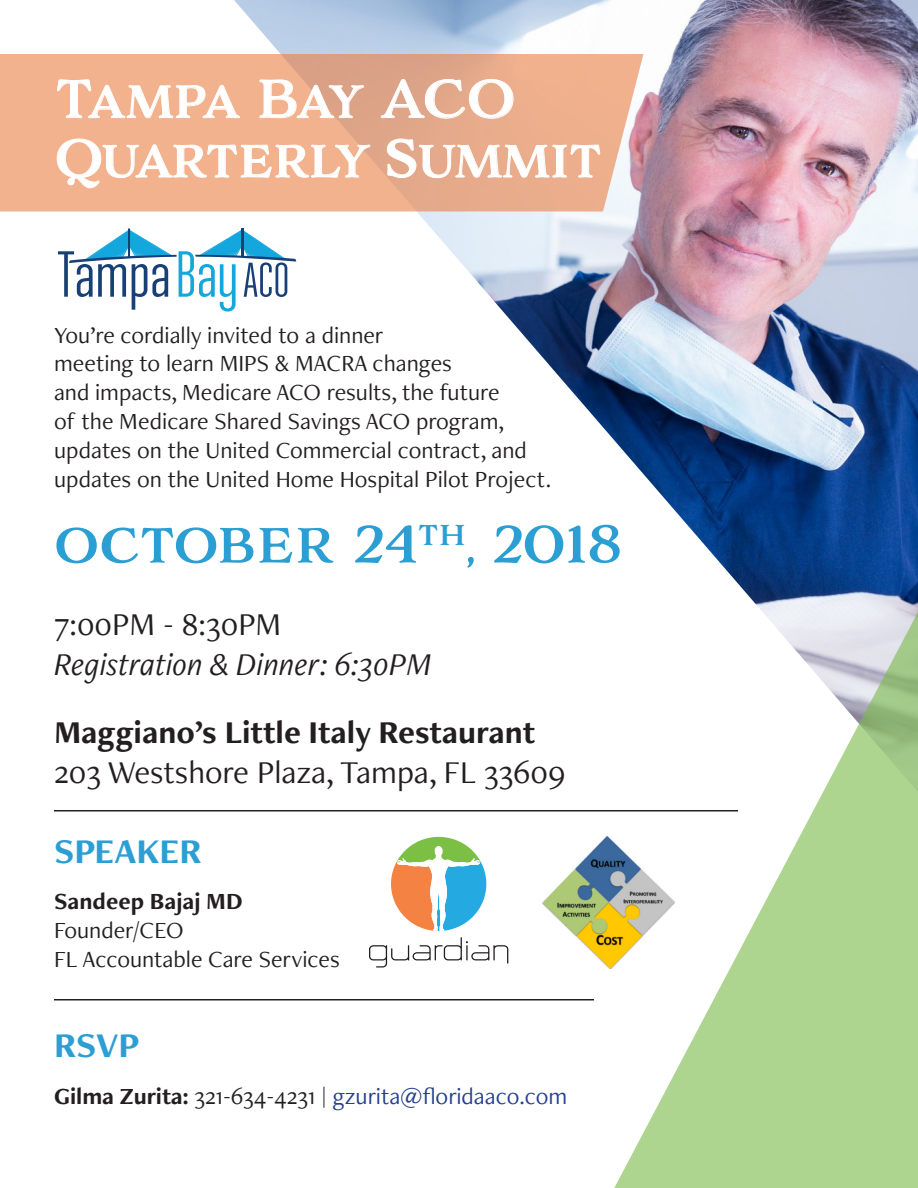
<style>
.page{position:relative;width:918px;height:1188px;background:#fff}
.page>*{position:absolute;margin:0;border:0;box-sizing:border-box;transform-origin:0 0}
.t1{font:54px "Adorn S Serif";color:#2b9fd4}
.t2{font:49.5px/59.4px "Adorn S Serif";letter-spacing:-.04em;color:#fff}
.t3{font:700 36px "Freight Neo Pro";color:#2b9fd4}
.t4{font:33px "Freight Neo Pro";color:#231f20}
.t5{font:700 33px "Freight Neo Pro";color:#231f20}
.t6{font:italic 33px "Freight Neo Pro";color:#231f20}
.t7{font:24px/28.8px "Freight Neo Pro";color:#231f20}
.t8{font:24px "Freight Neo Pro";color:#253f8e}
.t9{font:700 24px "Freight Neo Pro";color:#231f20}
.t10{font:700 18px "Arial";color:#231f20}
.t11{font:12px "Arial";color:#231f20}
.t12{font:italic 12px "Arial";color:#231f20}
.s1{font-weight:700;color:#231f20}
.s2{color:#231f20}
</style>
<div class="page">
<img style="left:234px;top:0;width:684px;height:612px">
<svg style="left:614px;top:612px;width:304px;height:576px;fill:#aed590"></svg>
<svg style="left:234px;top:527px;width:100px;height:37px"></svg>
<svg style="left:354px;top:524px;width:120px;height:44px"></svg>
<svg style="left:493px;top:524px;width:127px;height:40px"></svg>
<svg style="left:0;top:54px;width:644px;height:158px;background:#edb091"></svg>
<svg style="left:57px;top:79px;width:183px;height:39px;background:#f4bc9c"></svg>
<svg style="left:259px;top:79px;width:105px;height:39px;background:#ebb69a"></svg>
<svg style="left:381px;top:79px;width:133px;height:40px;background:#e5b197"></svg>
<svg style="left:56px;top:138px;width:315px;height:51px;background:#f3ba9a"></svg>
<svg style="left:387px;top:138px;width:214px;height:40px;background:#eab69a"></svg>
<hr style="left:54px;top:810px;width:684px;height:2px;background:#231f20">
<hr style="left:54px;top:999px;width:540px;height:1px;background:#231f20">
<img style="left:542px;top:837px;width:133px;height:131px">
<svg style="left:391px;top:837px;width:95px;height:94px"></svg>
<svg style="left:369px;top:937px;width:139px;height:31px"></svg>
<svg style="left:57px;top:225px;width:243px;height:90px"></svg>
<p class="t2" style="left:54px;top:69px;width:549px">Tampa Bay ACO<br>Quarterly Summit</p>
<p class="t10" style="left:124px;top:315px;width:107px">Gilma Zurita</p>
<p class="t12" style="left:93px;top:335px;width:170px">Network Development Manager</p>
<p class="t7" style="left:54px;top:320px;width:499px">You’re cordially invited to a dinner<br>meeting to learn MIPS &amp; MACRA changes<br>and impacts, Medicare ACO results, the future<br>of the Medicare Shared Savings ACO program, updates on the United Commercial contract, and updates on the United Home Hospital Pilot Project.</p>
<p class="t11" style="left:279px;top:352px;width:76px">813-876-1232</p>
<p class="t11" style="left:214px;top:381px;width:141px">tbaco@tampabayaco.com</p>
<p class="t1" style="left:54px;top:508px;width:570px">october 24<sup>th</sup>, 2018</p>
<p class="t4" style="left:54px;top:602px;width:229px">7:00PM - 8:30PM</p>
<p class="t6" style="left:54px;top:642px;width:379px">Registration &amp; Dinner: 6:30PM</p>
<p class="t5" style="left:54px;top:710px;width:483px">Maggiano’s Little Italy Restaurant</p>
<p class="t4" style="left:54px;top:750px;width:513px">203 Westshore Plaza, Tampa, FL 33609</p>
<p class="t3" style="left:54px;top:826px;width:149px">SPEAKER</p>
<p class="t9" style="left:54px;top:885px;width:190px">Sandeep Bajaj MD</p>
<p class="t7" style="left:54px;top:915px;width:131px">Founder/CEO</p>
<p class="t7" style="left:54px;top:944px;width:287px">FL Accountable Care Services</p>
<p class="t3" style="left:54px;top:1021px;width:87px">RSVP</p>
<p class="t8" style="left:54px;top:1080px;width:515px"><span class="s1">Gilma Zurita:</span> <span class="s2">321-634-4231 |</span> gzurita@floridaaco.com</p>
</div>
